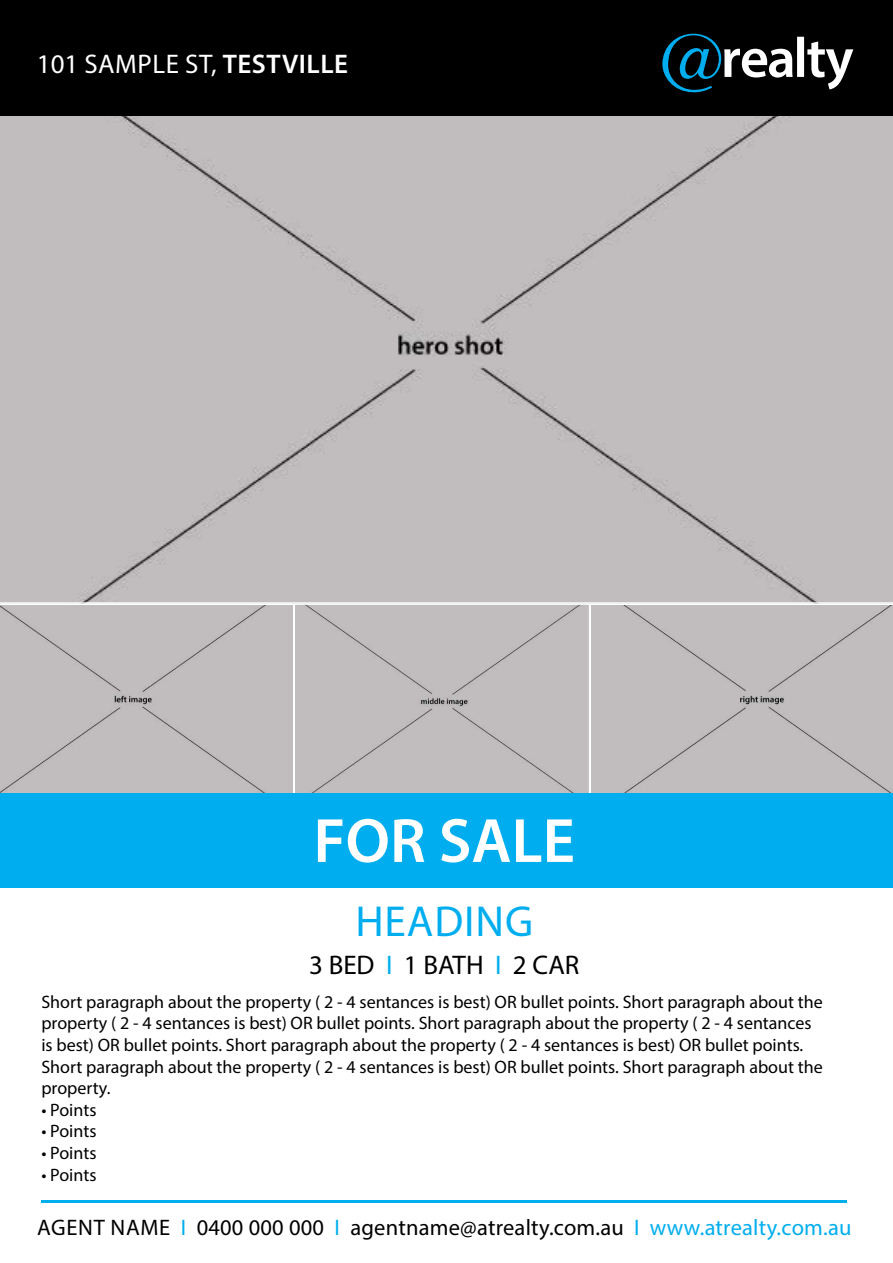
<style>
.page{position:relative;width:893px;height:1263px;background:#fff}
.page>*{position:absolute;margin:0;border:0;box-sizing:border-box;transform-origin:0 0}
.t1{font:600 63px "Myriad Pro";color:#fff}
.t2{font:43.5px "Myriad Pro";letter-spacing:.02em;color:#00aeef}
.t3{font:27px "Myriad Pro";letter-spacing:.02em;color:#fff}
.t4{font:27px "Myriad Pro";color:#000}
.t5{font:22.5px "Myriad Pro";letter-spacing:.01em;color:#000}
.t6{font:18px/21.6px "Myriad Pro";color:#000}
.s1{font-weight:600}
.s2{color:#00aeef}
</style>
<div class="page">
<hr style="left:41px;top:1200px;width:806px;height:3px;background:#00aeef">
<div style="left:0;top:605px;width:293px;height:188px;background:#c1bdbe"></div>
<div style="left:591px;top:605px;width:302px;height:188px;background:#c1bdbe"></div>
<div style="left:296px;top:606px;width:291px;height:187px;background:#c1bdbe"></div>
<div style="left:293px;top:603px;width:297px;height:197px;border:2px solid #fff"></div>
<div style="left:0;top:115px;width:893px;height:489px;background:#c1bdbe"></div>
<div style="left:0;top:0;width:893px;height:115px;background:#000"></div>
<svg style="left:662px;top:34px;width:191px;height:58px"></svg>
<div style="left:0;top:793px;width:893px;height:94px;background:#00aeef"></div>
<h3 class="t3" style="left:37px;top:48px;width:313px">101 SAMPLE ST, <span class="s1">TESTVILLE</span></h3>
<h1 class="t1" style="left:313px;top:801px;width:263px">FOR SALE</h1>
<h2 class="t2" style="left:355px;top:894px;width:179px">HEADING</h2>
<h3 class="t4" style="left:309px;top:949px;width:272px">3 BED <span class="s2">I</span> 1 BATH <span class="s2">I</span> 2 CAR</h3>
<p class="t6" style="left:41px;top:991px;width:783px">Short paragraph about the property ( 2 - 4 sentances is best) OR bullet points. Short paragraph about the property ( 2 - 4 sentances is best) OR bullet points. Short paragraph about the property ( 2 - 4 sentances is best) OR bullet points. Short paragraph about the property ( 2 - 4 sentances is best) OR bullet points.<br>Short paragraph about the property ( 2 - 4 sentances is best) OR bullet points. Short paragraph about the property.</p>
<p class="t6" style="left:41px;top:1099px;width:57px">• Points</p>
<p class="t6" style="left:41px;top:1120px;width:57px">• Points</p>
<p class="t6" style="left:41px;top:1142px;width:57px">• Points</p>
<p class="t6" style="left:41px;top:1163px;width:57px">• Points</p>
<p class="t5" style="left:37px;top:1214px;width:816px">AGENT NAME <span class="s2">I</span> 0400 000 000 <span class="s2">I</span> agentname@atrealty.com.au <span class="s2">I www.atrealty.com.au</span></p>
</div>
